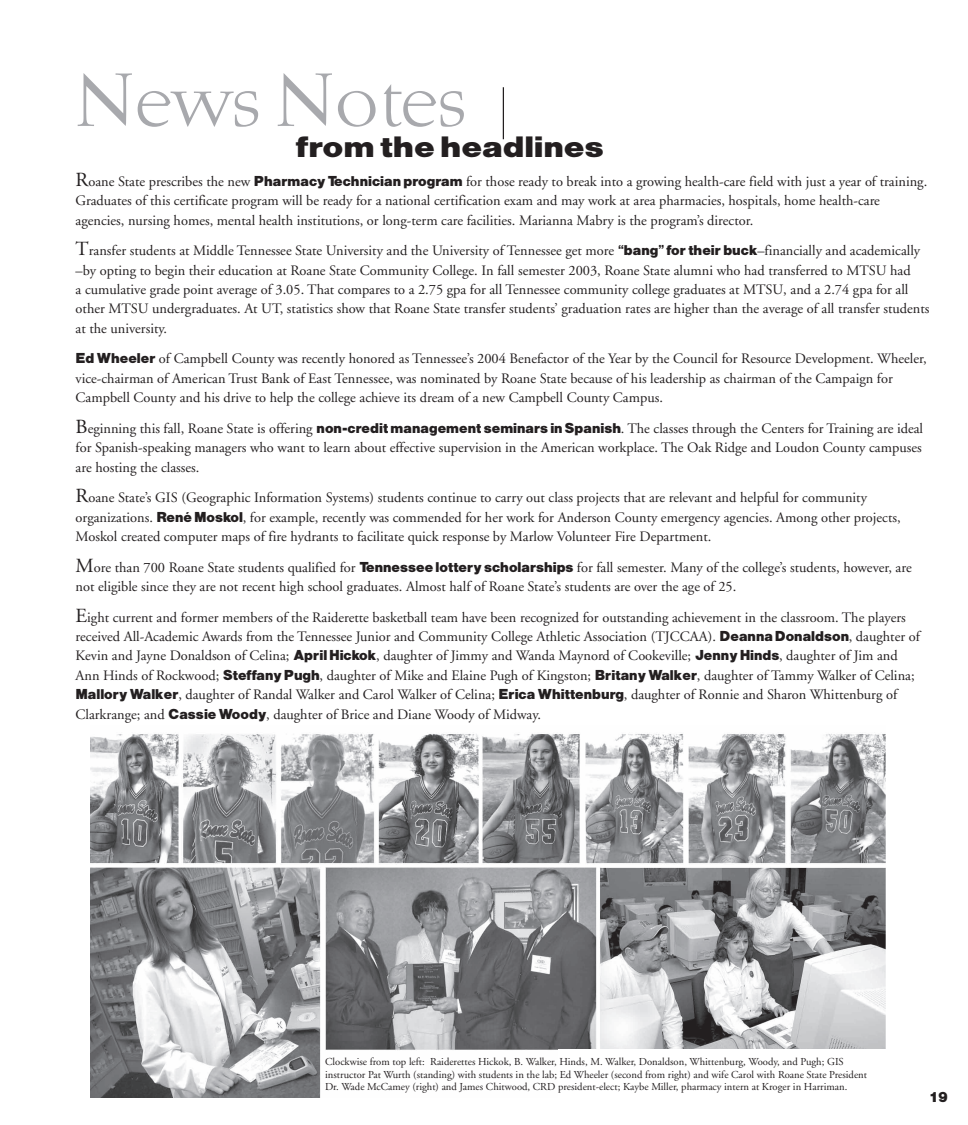
<style>
.page{position:relative;width:968px;height:1125px;background:#fff}
.page>*{position:absolute;margin:0;border:0;box-sizing:border-box;transform-origin:0 0}
.t1{font:75px "Brunella";color:#a8a9ad}
.t2{font:30px "Alpist";color:#231f20;scale:1.16 1}
.t3{font:15px "Alpist";color:#231f20}
.t4{font:14.38px/19.4px "Adobe Garamond";color:#231f20}
.t5{font:10.62px/12.5px "Adobe Garamond";color:#231f20}
.s1{font-size:20px}
.s2{font-family:"Alpist"}
</style>
<div class="page">
<hr style="left:502px;top:87px;width:2px;height:52px;background:#231f20">
<img style="left:90px;top:733px;width:795px;height:364px">
<div style="left:558px;top:1049px;width:350px;height:61px;background:#fff"></div>
<h1 class="t1" style="left:72px;top:56px;width:393px">News Notes</h1>
<h2 class="t2" style="left:295px;top:129px;width:267px">from the headlines</h2>
<p class="t4" style="left:76px;top:172px;width:853px"><span class="s1">R</span>oane State prescribes the new <span class="s2">Pharmacy Technician program</span> for those ready to break into a growing health-care field with just a year of training.<br>Graduates of this certificate program will be ready for a national certification exam and may work at area pharmacies, hospitals, home health-care agencies, nursing homes, mental health institutions, or long-term care facilities. Marianna Mabry is the program’s director.</p>
<p class="t4" style="left:76px;top:241px;width:855px"><span class="s1">T</span>ransfer students at Middle Tennessee State University and the University of Tennessee get more <span class="s2">“bang” for their buck</span>–financially and academically –by opting to begin their education at Roane State Community College. In fall semester 2003, Roane State alumni who had transferred to MTSU had<br>a cumulative grade point average of 3.05. That compares to a 2.75 gpa for all Tennessee community college graduates at MTSU, and a 2.74 gpa for all other MTSU undergraduates. At UT, statistics show that Roane State transfer students’ graduation rates are higher than the average of all transfer students at the university.</p>
<p class="t4" style="left:76px;top:350px;width:852px"><span class="s2">Ed Wheeler</span> of Campbell County was recently honored as Tennessee’s 2004 Benefactor of the Year by the Council for Resource Development. Wheeler, vice-chairman of American Trust Bank of East Tennessee, was nominated by Roane State because of his leadership as chairman of the Campaign for<br>Campbell County and his drive to help the college achieve its dream of a new Campbell County Campus.</p>
<p class="t4" style="left:76px;top:419px;width:849px;text-align:justify"><span class="s1">B</span>eginning this fall, Roane State is offering <span class="s2">non-credit management seminars in Spanish</span>. The classes through the Centers for Training are ideal for Spanish-speaking managers who want to learn about effective supervision in the American workplace. The Oak Ridge and Loudon County campuses are hosting the classes.</p>
<p class="t4" style="left:76px;top:488px;width:826px"><span class="s1">R</span>oane State’s GIS (Geographic Information Systems) students continue to carry out class projects that are relevant and helpful for community organizations. <span class="s2">René Moskol</span>, for example, recently was commended for her work for Anderson County emergency agencies. Among other projects,<br>Moskol created computer maps of fire hydrants to facilitate quick response by Marlow Volunteer Fire Department.</p>
<p class="t4" style="left:76px;top:558px;width:837px"><span class="s1">M</span>ore than 700 Roane State students qualified for <span class="s2">Tennessee lottery scholarships</span> for fall semester. Many of the college’s students, however, are not eligible since they are not recent high school graduates. Almost half of Roane State’s students are over the age of 25.</p>
<p class="t4" style="left:76px;top:608px;width:845px"><span class="s1">E</span>ight current and former members of the Raiderette basketball team have been recognized for outstanding achievement in the classroom. The players received All-Academic Awards from the Tennessee Junior and Community College Athletic Association (TJCCAA). <span class="s2">Deanna Donaldson</span>, daughter of Kevin and Jayne Donaldson of Celina; <span class="s2">April Hickok</span>, daughter of Jimmy and Wanda Maynord of Cookeville; <span class="s2">Jenny Hinds</span>, daughter of Jim and Ann Hinds of Rockwood; <span class="s2">Steffany Pugh</span>, daughter of Mike and Elaine Pugh of Kingston; <span class="s2">Britany Walker</span>, daughter of Tammy Walker of Celina; <span class="s2">Mallory Walker</span>, daughter of Randal Walker and Carol Walker of Celina; <span class="s2">Erica Whittenburg</span>, daughter of Ronnie and Sharon Whittenburg of Clarkrange; and <span class="s2">Cassie Woody</span>, daughter of Brice and Diane Woody of Midway.</p>
<p class="t5" style="left:325px;top:1056px;width:543px">Clockwise from top left: Raiderettes Hickok, B. Walker, Hinds, M. Walker, Donaldson, Whittenburg, Woody, and Pugh; GIS instructor Pat Wurth (standing) with students in the lab; Ed Wheeler (second from right) and wife Carol with Roane State President<br>Dr. Wade McCamey (right) and James Chitwood, CRD president-elect; Kaybe Miller, pharmacy intern at Kroger in Harriman.</p>
<p class="t3" style="left:928px;top:1088px;width:20px">19</p>
</div>
